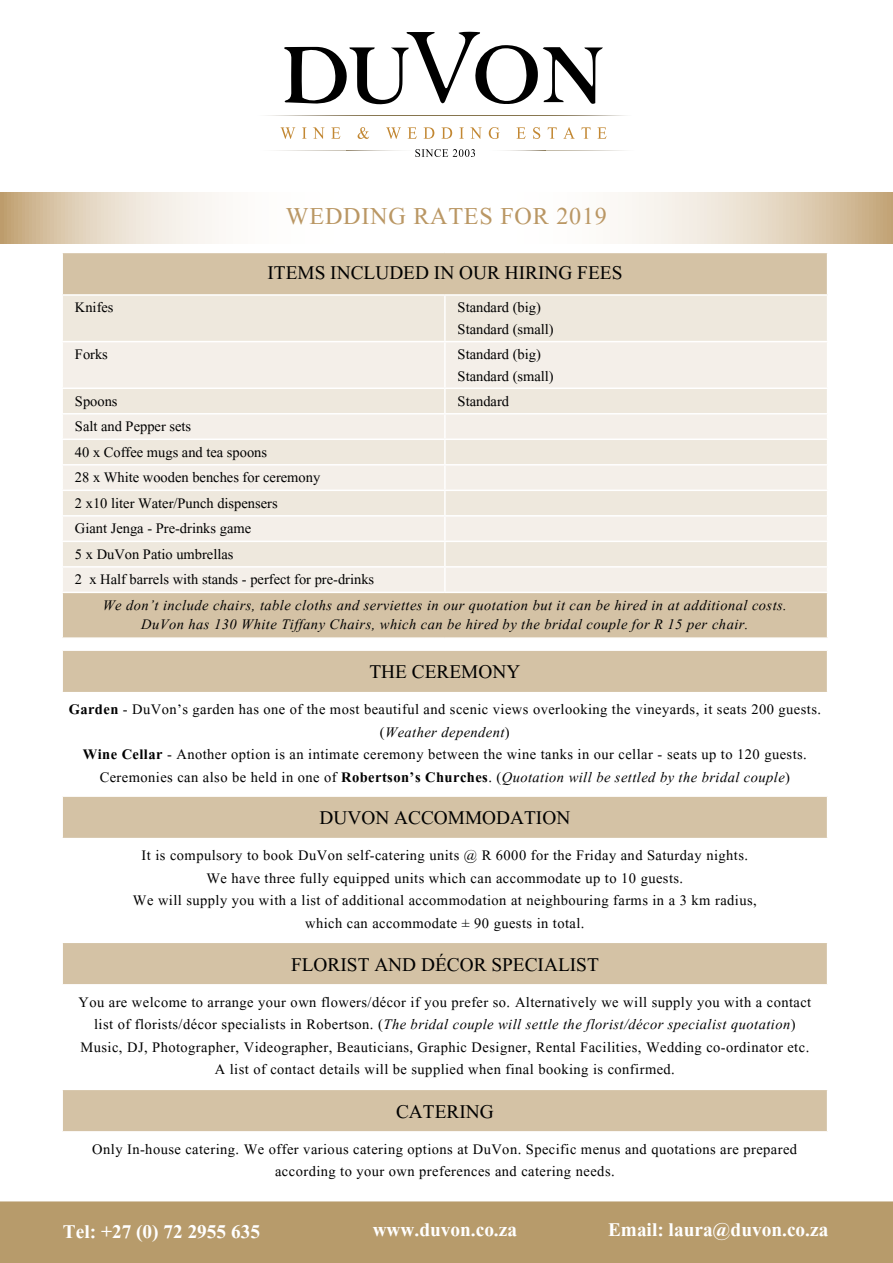
<style>
.page{position:relative;width:893px;height:1263px;background:#fff}
.page>*{position:absolute;margin:0;border:0;box-sizing:border-box;transform-origin:0 0}
.t1{font:30px "Aparajita";letter-spacing:.025em;color:#ba9764}
.t2{font:24px "Aparajita";color:#000}
.t3{font:700 24px "Aparajita";color:#fff}
.t4{font:18px/22.5px "Aparajita";letter-spacing:.025em;color:#000;text-align:center}
.t5{font:18px/25.5px "Aparajita";color:#000}
.t6{font:italic 18px/19.5px "Aparajita";letter-spacing:.025em;color:#000;text-align:center}
.s1{font-weight:700}
.s2{font-style:italic}
</style>
<div class="page">
<div style="left:62px;top:796px;width:766px;height:43px;background:#d4c2a5"></div>
<hr style="left:827px;top:797px;width:1px;height:41px;background:#fff">
<hr style="left:61px;top:795px;width:767px;height:2px;background:#fff">
<hr style="left:61px;top:797px;width:2px;height:41px;background:#fff">
<hr style="left:61px;top:838px;width:767px;height:1px;background:#fff">
<svg style="left:0;top:192px;width:893px;height:51px"></svg>
<div style="left:63px;top:253px;width:764px;height:384px;background:#d4c2a5"></div>
<div style="left:63px;top:296px;width:764px;height:45px;background:#eee8dd"></div>
<svg style="left:63px;top:342px;width:764px;height:250px;background:#f1ece4"></svg>
<hr style="left:444px;top:296px;width:2px;height:45px;background:#fff">
<hr style="left:444px;top:342px;width:2px;height:45px;background:#fff">
<hr style="left:444px;top:389px;width:2px;height:24px;background:#fff">
<hr style="left:444px;top:414px;width:2px;height:24px;background:#fff">
<hr style="left:444px;top:440px;width:2px;height:24px;background:#fff">
<hr style="left:444px;top:466px;width:2px;height:24px;background:#fff">
<hr style="left:444px;top:491px;width:2px;height:24px;background:#fff">
<hr style="left:444px;top:517px;width:2px;height:24px;background:#fff">
<hr style="left:444px;top:542px;width:2px;height:24px;background:#fff">
<hr style="left:444px;top:568px;width:2px;height:24px;background:#fff">
<hr style="left:61px;top:294px;width:384px;height:2px;background:#fff">
<hr style="left:61px;top:490px;width:384px;height:1px;background:#fff">
<hr style="left:445px;top:294px;width:383px;height:2px;background:#fff">
<hr style="left:445px;top:490px;width:383px;height:1px;background:#fff">
<hr style="left:61px;top:341px;width:384px;height:1px;background:#fff">
<hr style="left:61px;top:387px;width:384px;height:2px;background:#fff">
<hr style="left:61px;top:413px;width:384px;height:1px;background:#fff">
<hr style="left:61px;top:438px;width:384px;height:2px;background:#fff">
<hr style="left:61px;top:464px;width:384px;height:2px;background:#fff">
<hr style="left:61px;top:515px;width:384px;height:2px;background:#fff">
<hr style="left:61px;top:541px;width:384px;height:1px;background:#fff">
<hr style="left:61px;top:566px;width:384px;height:2px;background:#fff">
<hr style="left:61px;top:592px;width:384px;height:1px;background:#fff">
<hr style="left:445px;top:341px;width:383px;height:1px;background:#fff">
<hr style="left:445px;top:387px;width:383px;height:2px;background:#fff">
<hr style="left:445px;top:413px;width:383px;height:1px;background:#fff">
<hr style="left:445px;top:438px;width:383px;height:2px;background:#fff">
<hr style="left:445px;top:464px;width:383px;height:2px;background:#fff">
<hr style="left:445px;top:515px;width:383px;height:2px;background:#fff">
<hr style="left:445px;top:541px;width:383px;height:1px;background:#fff">
<hr style="left:445px;top:566px;width:383px;height:2px;background:#fff">
<hr style="left:445px;top:592px;width:383px;height:1px;background:#fff">
<div style="left:62px;top:650px;width:766px;height:43px;background:#d4c2a5"></div>
<hr style="left:827px;top:651px;width:1px;height:41px;background:#fff">
<hr style="left:61px;top:649px;width:767px;height:2px;background:#fff">
<hr style="left:61px;top:651px;width:2px;height:41px;background:#fff">
<hr style="left:61px;top:692px;width:767px;height:1px;background:#fff">
<div style="left:62px;top:942px;width:766px;height:43px;background:#d4c2a5"></div>
<hr style="left:827px;top:943px;width:1px;height:41px;background:#fff">
<hr style="left:61px;top:941px;width:767px;height:2px;background:#fff">
<hr style="left:61px;top:943px;width:2px;height:41px;background:#fff">
<hr style="left:61px;top:984px;width:767px;height:1px;background:#fff">
<div style="left:62px;top:1089px;width:766px;height:43px;background:#d4c2a5"></div>
<hr style="left:61px;top:1090px;width:2px;height:41px;background:#fff">
<hr style="left:61px;top:1088px;width:767px;height:2px;background:#fff">
<hr style="left:827px;top:1090px;width:1px;height:41px;background:#fff">
<hr style="left:61px;top:1131px;width:767px;height:1px;background:#fff">
<svg style="left:284px;top:31px;width:319px;height:74px"></svg>
<img style="left:267px;top:115px;width:359px;height:1px">
<img style="left:276px;top:150px;width:348px;height:1px">
<img style="left:347px;top:150px;width:199px;height:1px">
<svg style="left:280px;top:127px;width:15px;height:12px"></svg>
<svg style="left:302px;top:127px;width:5px;height:12px"></svg>
<svg style="left:313px;top:127px;width:12px;height:12px"></svg>
<svg style="left:331px;top:127px;width:9px;height:12px"></svg>
<svg style="left:358px;top:127px;width:11px;height:12px"></svg>
<svg style="left:386px;top:127px;width:15px;height:12px"></svg>
<svg style="left:408px;top:127px;width:9px;height:12px"></svg>
<svg style="left:423px;top:127px;width:11px;height:12px"></svg>
<svg style="left:441px;top:127px;width:11px;height:12px"></svg>
<svg style="left:459px;top:127px;width:5px;height:12px"></svg>
<svg style="left:470px;top:127px;width:12px;height:12px"></svg>
<svg style="left:489px;top:127px;width:11px;height:12px"></svg>
<svg style="left:516px;top:127px;width:10px;height:12px"></svg>
<svg style="left:533px;top:127px;width:7px;height:12px"></svg>
<svg style="left:548px;top:127px;width:9px;height:12px"></svg>
<svg style="left:563px;top:127px;width:12px;height:12px"></svg>
<svg style="left:581px;top:127px;width:10px;height:12px"></svg>
<svg style="left:597px;top:127px;width:10px;height:12px"></svg>
<svg style="left:415px;top:149px;width:60px;height:8px"></svg>
<div style="left:0;top:1201px;width:893px;height:62px;background:#b79b6b"></div>
<h1 class="t1" style="left:286px;top:198px;width:322px">Wedding Rates for 2019</h1>
<h2 class="t2" style="left:267px;top:257px;width:356px">items included in our hiring fees</h2>
<p class="t4" style="left:75px;top:297px;width:40px">Knifes</p>
<p class="t4" style="left:458px;top:297px;width:98px;line-height:21.6px;text-align:left">Standard (big)<br>Standard (small)</p>
<p class="t4" style="left:75px;top:344px;width:34px">Forks</p>
<p class="t4" style="left:458px;top:344px;width:98px;line-height:21.6px;text-align:left">Standard (big)<br>Standard (small)</p>
<p class="t4" style="left:75px;top:390px;width:44px">Spoons</p>
<p class="t4" style="left:458px;top:390px;width:53px">Standard</p>
<p class="t5" style="left:75px;top:414px;width:301px">Salt and Pepper sets<br>40 x Coffee mugs and tea spoons<br>28 x White wooden benches for ceremony<br>2 x10 liter Water/Punch dispensers<br>Giant Jenga - Pre-drinks game<br>5 x DuVon Patio umbrellas<br>2 x Half barrels with stands - perfect for pre-drinks</p>
<p class="t6" style="left:103px;top:597px;width:686px">We don’t include chairs, table cloths and serviettes in our quotation but it can be hired in at additional costs.<br>DuVon has 130 White Tiffany Chairs, which can be hired by the bridal couple for R 15 per chair.</p>
<h2 class="t2" style="left:369px;top:657px;width:152px">the Ceremony</h2>
<p class="t4" style="left:69px;top:699px;width:754px"><span class="s1">Garden</span> - DuVon’s garden has one of the most beautiful and scenic views overlooking the vineyards, it seats 200 guests. (<span class="s2">Weather dependent</span>)<br><span class="s1">Wine Cellar</span> - Another option is an intimate ceremony between the wine tanks in our cellar - seats up to 120 guests.<br>Ceremonies can also be held in one of <span class="s1">Robertson’s Churches</span>. (<span class="s2">Quotation will be settled by the bridal couple</span>)</p>
<h2 class="t2" style="left:320px;top:803px;width:252px">DuVon Accommodation</h2>
<p class="t4" style="left:133px;top:845px;width:625px">It is compulsory to book DuVon self-catering units @ R 6000 for the Friday and Saturday nights.<br>We have three fully equipped units which can accommodate up to 10 guests.<br>We will supply you with a list of additional accommodation at neighbouring farms in a 3 km radius, which can accommodate ± 90 guests in total.</p>
<h2 class="t2" style="left:291px;top:949px;width:309px">Florist and Décor Specialist</h2>
<p class="t4" style="left:78px;top:991px;width:734px">You are welcome to arrange your own flowers/décor if you prefer so. Alternatively we will supply you with a contact list of florists/décor specialists in Robertson. (<span class="s2">The bridal couple will settle the florist/décor specialist quotation</span>)<br>Music, DJ, Photographer, Videographer, Beauticians, Graphic Designer, Rental Facilities, Wedding co-ordinator etc.<br>A list of contact details will be supplied when final booking is confirmed.</p>
<h2 class="t2" style="left:396px;top:1096px;width:95px">Catering</h2>
<p class="t4" style="left:92px;top:1138px;width:706px">Only In-house catering. We offer various catering options at DuVon. Specific menus and quotations are prepared according to your own preferences and catering needs.</p>
<h2 class="t3" style="left:63px;top:1220px;width:199px">Tel: +27 (0) 72 2955 635</h2>
<h2 class="t3" style="left:373px;top:1218px;width:146px">www.duvon.co.za</h2>
<h2 class="t3" style="left:608px;top:1218px;width:222px">Email: laura@duvon.co.za</h2>
</div>
